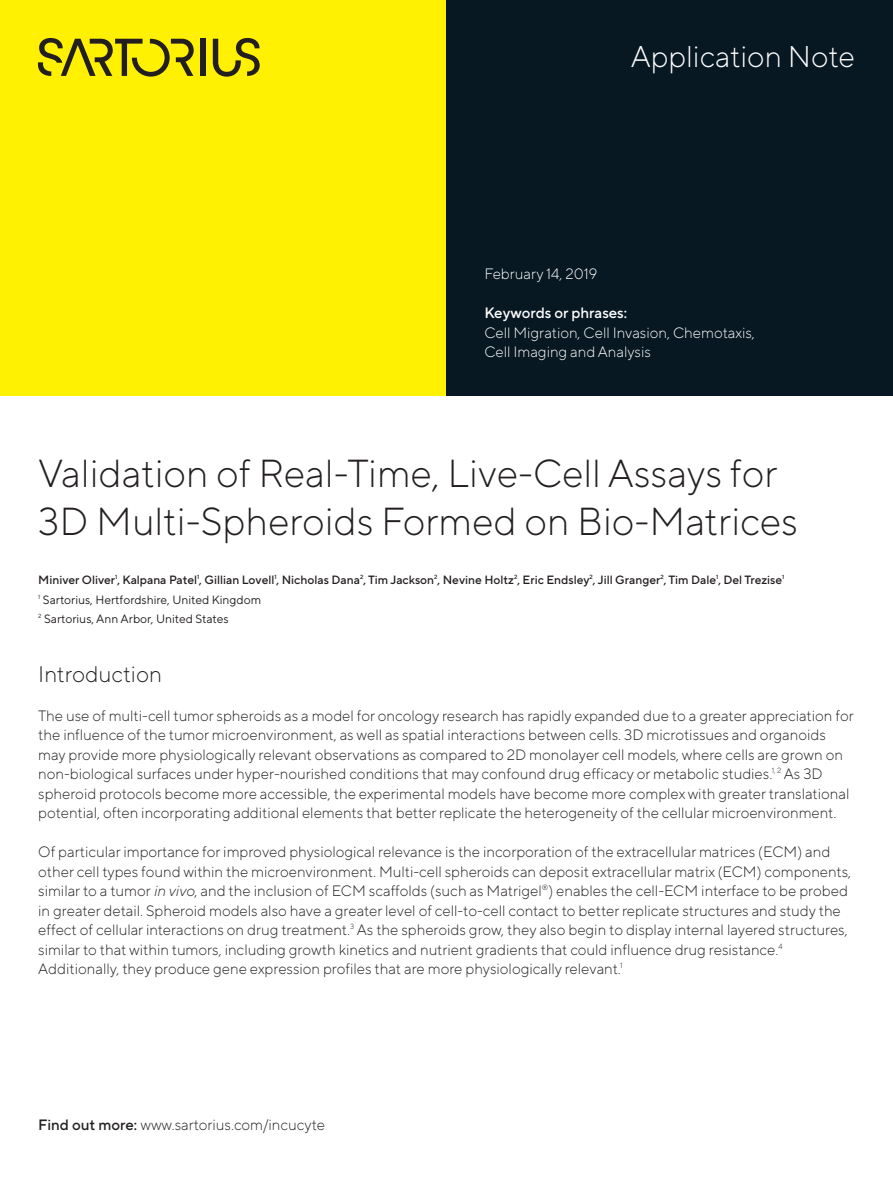
<style>
.page{position:relative;width:893px;height:1191px;background:#fff}
.page>*{position:absolute;margin:0;border:0;box-sizing:border-box;transform-origin:0 0}
.Head_02_black{font:300 39px/48.8px "TT Norms Pro";color:#231f20}
.t1{font:300 30px "TT Norms Pro";color:#fff}
.Head_04_black{font:300 22.5px "TT Norms Pro";color:#231f20}
.Body_Light_black{font:300 15px/19.5px "TT Norms Pro";color:#231f20}
.Body_Light_white{font:300 15px/19.5px "TT Norms Pro";color:#fff}
.Head_05_black{font:300 15px "TT Norms Pro";color:#231f20}
.Head_05_white{font:500 15px "TT Norms Pro";color:#fff}
.Caption_8pt_Medium{font:500 12px "TT Norms Pro";color:#231f20}
.Caption_8pt{font:12px "TT Norms Pro";color:#231f20}
.s1{font-style:italic}
.s2{font-weight:500}
</style>
<div class="page">
<div style="left:0;top:0;width:446px;height:395px;background:#fff101"></div>
<div style="left:446px;top:0;width:447px;height:395px;background:#071822"></div>
<div style="left:200px;top:39px;width:5px;height:37px;background:#231f20"></div>
<svg style="left:213px;top:38px;width:47px;height:39px"></svg>
<svg style="left:38px;top:38px;width:156px;height:39px"></svg>
<h2 class="t1" style="left:631px;top:35px;width:226px">Application Note</h2>
<p class="Body_Light_white" style="left:484px;top:263px;width:115px">February 14, 2019</p>
<p class="Head_05_white" style="left:484px;top:302px;width:144px">Keywords or phrases:</p>
<p class="Body_Light_white" style="left:484px;top:322px;width:272px">Cell Migration, Cell Invasion, Chemotaxis,<br>Cell Imaging and Analysis</p>
<p class="Head_02_black" style="left:38px;top:445px;width:761px">Validation of Real-Time, Live-Cell Assays for<br>3D Multi-Spheroids Formed on Bio-Matrices</p>
<p class="Caption_8pt_Medium" style="left:38px;top:571px;width:748px">Miniver Oliver<sup>1</sup>, Kalpana Patel<sup>1</sup>, Gillian Lovell<sup>1</sup>, Nicholas Dana<sup>2</sup>, Tim Jackson<sup>2</sup>, Nevine Holtz<sup>2</sup>, Eric Endsley<sup>2</sup>, Jill Granger<sup>2</sup>, Tim Dale<sup>1</sup>, Del Trezise<sup>1</sup></p>
<p class="Caption_8pt" style="left:38px;top:591px;width:224px"><sup>1</sup> Sartorius, Hertfordshire, United Kingdom</p>
<p class="Caption_8pt" style="left:38px;top:610px;width:192px"><sup>2</sup> Sartorius, Ann Arbor, United States</p>
<p class="Head_04_black" style="left:38px;top:657px;width:125px">Introduction</p>
<p class="Body_Light_black" style="left:38px;top:704px;width:817px">The use of multi-cell tumor spheroids as a model for oncology research has rapidly expanded due to a greater appreciation for the influence of the tumor microenvironment, as well as spatial interactions between cells. 3D microtissues and organoids may provide more physiologically relevant observations as compared to 2D monolayer cell models, where cells are grown on non-biological surfaces under hyper-nourished conditions that may confound drug efficacy or metabolic studies.<sup>1,</sup> <sup>2</sup> As 3D spheroid protocols become more accessible, the experimental models have become more complex with greater translational potential, often incorporating additional elements that better replicate the heterogeneity of the cellular microenvironment.</p>
<p class="Body_Light_black" style="left:38px;top:841px;width:814px">Of particular importance for improved physiological relevance is the incorporation of the extracellular matrices (ECM) and other cell types found within the microenvironment. Multi-cell spheroids can deposit extracellular matrix (ECM) components, similar to a tumor <span class="s1">in vivo</span>, and the inclusion of ECM scaffolds (such as Matrigel<sup>®</sup>) enables the cell-ECM interface to be probed in greater detail. Spheroid models also have a greater level of cell-to-cell contact to better replicate structures and study the effect of cellular interactions on drug treatment.<sup>3</sup> As the spheroids grow, they also begin to display internal layered structures, similar to that within tumors, including growth kinetics and nutrient gradients that could influence drug resistance.<sup>4<br></sup>Additionally, they produce gene expression profiles that are more physiologically relevant.<sup>1</sup></p>
<p class="Head_05_black" style="left:38px;top:1114px;width:288px"><span class="s2">Find out more:</span> www.sartorius.com/incucyte</p>
</div>
